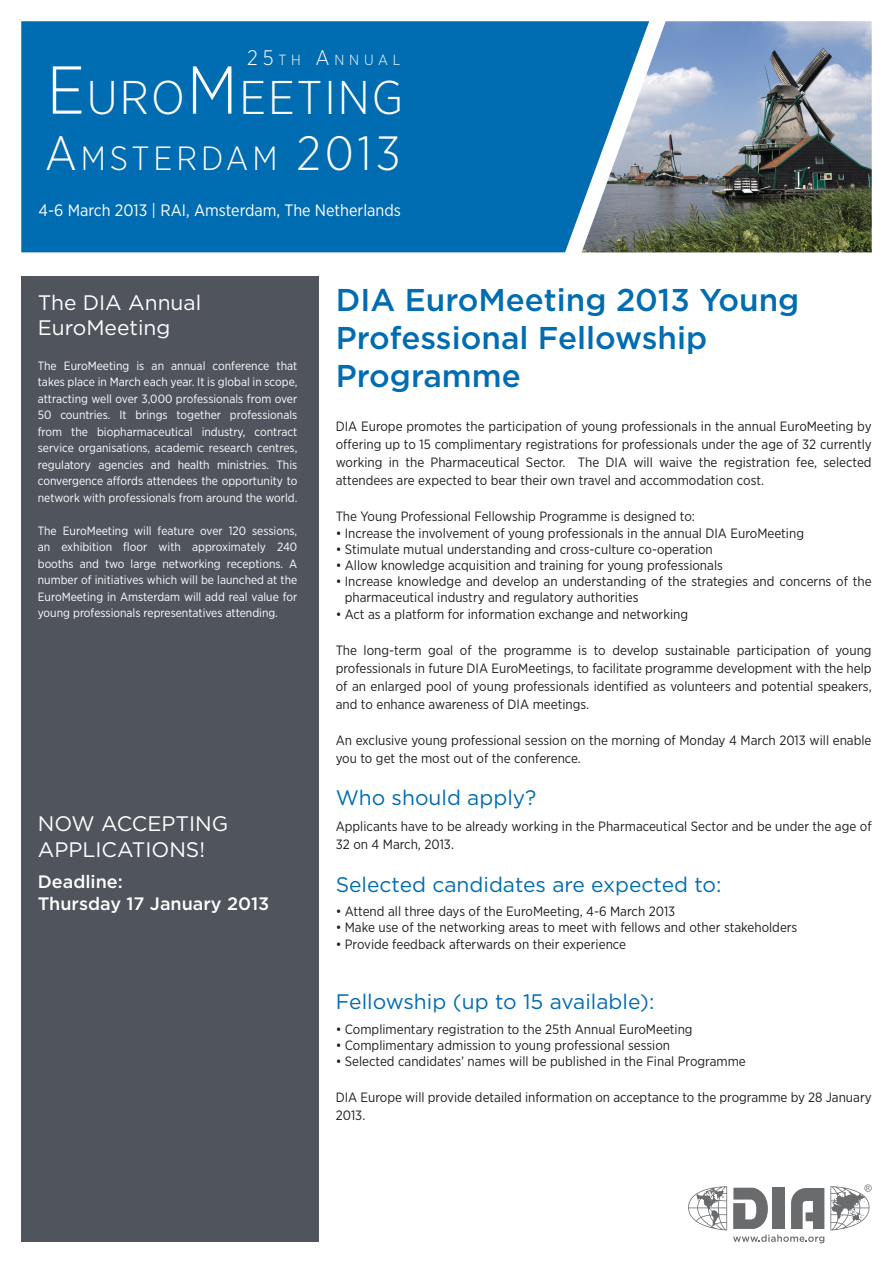
<style>
.page{position:relative;width:893px;height:1263px;background:#fff}
.page>*{position:absolute;margin:0;border:0;box-sizing:border-box;transform-origin:0 0}
.t1{font:300 47.25px "Gotham Narrow";letter-spacing:.045em;color:#fff}
.t2{font:300 33.6px "Gotham Narrow";letter-spacing:.105em;color:#fff}
.t3{font:500 31.5px/37.8px "Gotham";color:#006cb1}
.t4{font:21px "Gotham";color:#006cb1}
.t5{font:21px/25.2px "Gotham";color:#fff}
.t6{font:500 18px/22.5px "Gotham";color:#fff}
.t7{font:16.5px "Gotham Narrow";color:#fff}
.t8{font:300 14.7px "Gotham Narrow";letter-spacing:.33em;color:#fff}
.t9{font:13.5px/18px "Gotham Narrow";color:#231f20}
.t10{font:12px/16.5px "Gotham Narrow";color:#fff;text-align:justify}
.s1{font-size:21px}
.s2{font-size:67.5px}
.s3{font-size:48px}
</style>
<div class="page">
<div style="left:21px;top:21px;width:543px;height:231px;background:#006cb1"></div>
<div style="left:21px;top:276px;width:298px;height:966px;background:#4f545d"></div>
<img style="left:666px;top:21px;width:206px;height:231px">
<svg style="left:564px;top:21px;width:102px;height:232px"></svg>
<svg style="left:688px;top:1184px;width:184px;height:59px"></svg>
<p class="t8" style="left:247px;top:51px;width:155px"><span class="s1">25</span>TH <span class="s1">A</span>NNUAL</p>
<h1 class="t1" style="left:47px;top:68px;width:358px"><span class="s2">E</span>URO<span class="s2">M</span>EETING</h1>
<h2 class="t2" style="left:45px;top:137px;width:357px"><span class="s3">A</span>MSTERDAM <span class="s3">2013</span></h2>
<p class="t7" style="left:39px;top:200px;width:364px">4-6 March 2013 | RAI, Amsterdam, The Netherlands</p>
<h3 class="t5" style="left:38px;top:289px;width:165px">The DIA Annual<br>EuroMeeting</h3>
<p class="t10" style="left:38px;top:357px;width:261px">The EuroMeeting is an annual conference that takes place in March each year. It is global in scope, attracting well over 3,000 professionals from over 50 countries. It brings together professionals from the biopharmaceutical industry, contract service organisations, academic research centres, regulatory agencies and health ministries. This convergence affords attendees the opportunity to network with professionals from around the world.</p>
<p class="t10" style="left:38px;top:522px;width:261px">The EuroMeeting will feature over 120 sessions, an exhibition floor with approximately 240 booths and two large networking receptions. A number of initiatives which will be launched at the EuroMeeting in Amsterdam will add real value for young professionals representatives attending.</p>
<h3 class="t5" style="left:38px;top:811px;width:192px">NOW ACCEPTING<br>APPLICATIONS!</h3>
<h3 class="t6" style="left:38px;top:870px;width:233px">Deadline:<br>Thursday 17 January 2013</h3>
<h3 class="t3" style="left:336px;top:281px;width:465px">DIA EuroMeeting 2013 Young<br>Professional Fellowship<br>Programme</h3>
<p class="t9" style="left:336px;top:417px;width:537px;text-align:justify">DIA Europe promotes the participation of young professionals in the annual EuroMeeting by offering up to 15 complimentary registrations for professionals under the age of 32 currently working in the Pharmaceutical Sector. The DIA will waive the registration fee, selected attendees are expected to bear their own travel and accommodation cost.</p>
<p class="t9" style="left:336px;top:507px;width:361px">The Young Professional Fellowship Programme is designed to:</p>
<p class="t9" style="left:336px;top:523px;width:470px">• Increase the involvement of young professionals in the annual DIA EuroMeeting</p>
<p class="t9" style="left:336px;top:540px;width:379px">• Stimulate mutual understanding and cross-culture co-operation</p>
<p class="t9" style="left:336px;top:556px;width:389px">• Allow knowledge acquisition and training for young professionals</p>
<p class="t9" style="left:345px;top:573px;width:528px;line-height:16.2px;text-indent:-9px">• Increase knowledge and develop an understanding of the strategies and concerns of the pharmaceutical industry and regulatory authorities</p>
<p class="t9" style="left:336px;top:604px;width:354px">• Act as a platform for information exchange and networking</p>
<p class="t9" style="left:336px;top:640px;width:537px;text-align:justify">The long-term goal of the programme is to develop sustainable participation of young professionals in future DIA EuroMeetings, to facilitate programme development with the help of an enlarged pool of young professionals identified as volunteers and potential speakers, and to enhance awareness of DIA meetings.</p>
<p class="t9" style="left:336px;top:730px;width:537px">An exclusive young professional session on the morning of Monday 4 March 2013 will enable you to get the most out of the conference.</p>
<h3 class="t4" style="left:336px;top:784px;width:202px">Who should apply?</h3>
<p class="t9" style="left:336px;top:817px;width:537px">Applicants have to be already working in the Pharmaceutical Sector and be under the age of<br>32 on 4 March, 2013.</p>
<h3 class="t4" style="left:336px;top:871px;width:387px">Selected candidates are expected to:</h3>
<p class="t9" style="left:336px;top:902px;width:341px">• Attend all three days of the EuroMeeting, 4-6 March 2013</p>
<p class="t9" style="left:336px;top:918px;width:463px">• Make use of the networking areas to meet with fellows and other stakeholders</p>
<p class="t9" style="left:336px;top:935px;width:292px">• Provide feedback afterwards on their experience</p>
<h3 class="t4" style="left:336px;top:988px;width:320px">Fellowship (up to 15 available):</h3>
<p class="t9" style="left:336px;top:1020px;width:358px">• Complimentary registration to the 25th Annual EuroMeeting</p>
<p class="t9" style="left:336px;top:1036px;width:336px">• Complimentary admission to young professional session</p>
<p class="t9" style="left:336px;top:1052px;width:411px">• Selected candidates’ names will be published in the Final Programme</p>
<p class="t9" style="left:336px;top:1088px;width:537px">DIA Europe will provide detailed information on acceptance to the programme by 28 January<br>2013.</p>
</div>
